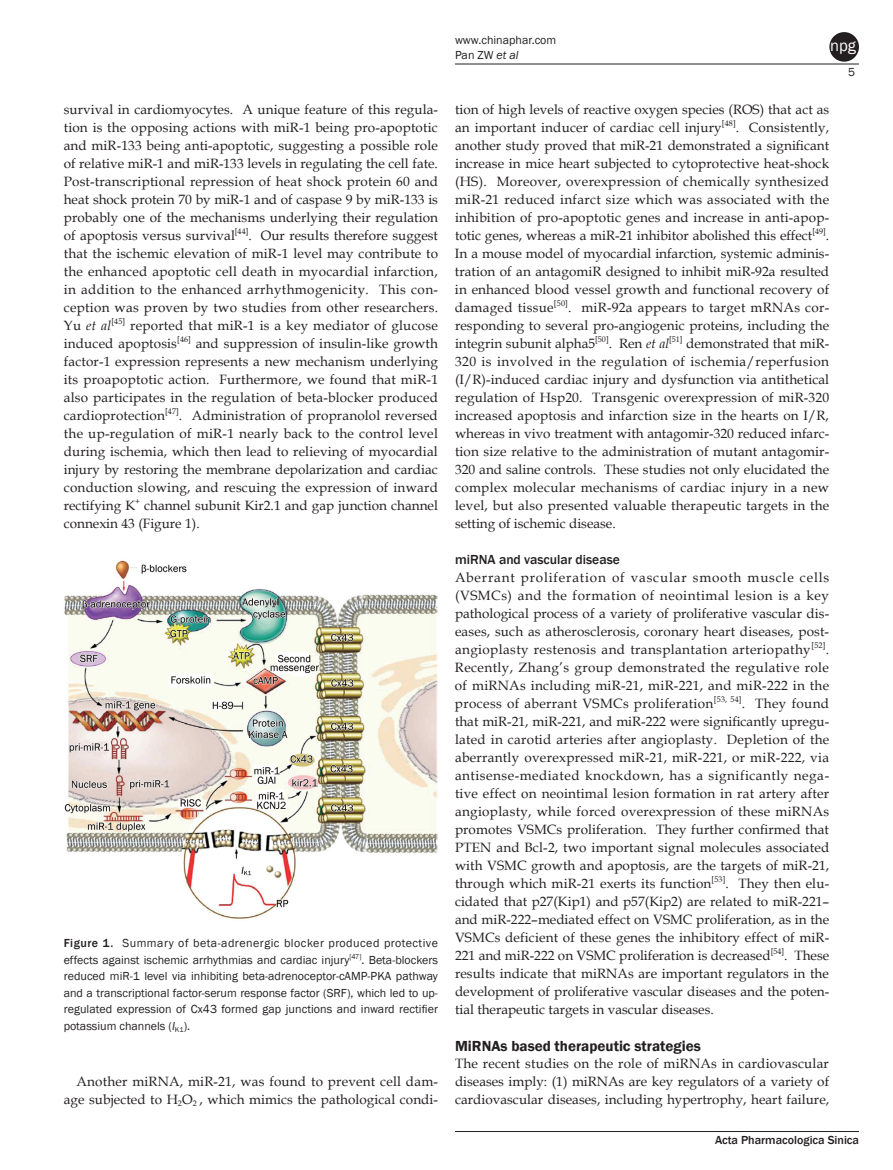
<style>
.page{position:relative;width:893px;height:1170px;background:#fff}
.page>*{position:absolute;margin:0;border:0;box-sizing:border-box;transform-origin:0 0}
.t1{font:16.5px "Franklin Gothic";color:#fff}
.t2{font:600 15px "Franklin Gothic";color:#231f20}
.t3{font:13.5px/18px "Book Antiqua";color:#231f20;text-align:justify}
.t4{font:500 13.5px "Franklin Gothic";color:#231f20}
.t5{font:12px/16.5px "Franklin Gothic";color:#231f20}
.t6{font:500 12px "Franklin Gothic";color:#231f20}
.s1{font-style:italic}
.s2{font-weight:500}
</style>
<div class="page">
<hr style="left:455px;top:64px;width:404px;height:1px;background:#231f20">
<hr style="left:455px;top:1131px;width:404px;height:1px;background:#231f20">
<div style="left:829px;top:32px;width:30px;height:30px;background:#231f20;border-radius:50%"></div>
<img style="left:64px;top:560px;width:374px;height:360px">
<p class="t3" style="left:64px;top:100px;width:376px">survival in cardiomyocytes. A unique feature of this regula&shy;tion is the opposing actions with miR-1 being pro-apoptotic and miR-133 being anti-apoptotic, suggesting a possible role of relative miR-1 and miR-133 levels in regulating the cell fate.<br>Post-transcriptional repression of heat shock protein 60 and heat shock protein 70 by miR-1 and of caspase 9 by miR-133 is probably one of the mechanisms underlying their regulation of apoptosis versus survival<sup>[44]</sup>. Our results therefore suggest that the ischemic elevation of miR-1 level may contribute to the enhanced apoptotic cell death in myocardial infarction, in addition to the enhanced arrhythmogenicity. This con&shy;ception was proven by two studies from other researchers.<br>Yu <span class="s1">et al</span><sup>[45]</sup> reported that miR-1 is a key mediator of glucose induced apoptosis<sup>[46]</sup> and suppression of insulin-like growth factor-1 expression represents a new mechanism underlying its proapoptotic action. Furthermore, we found that miR-1 also participates in the regulation of beta-blocker produced cardioprotection<sup>[47]</sup>. Administration of propranolol reversed the up-regulation of miR-1 nearly back to the control level during ischemia, which then lead to relieving of myocardial injury by restoring the membrane depolarization and cardiac conduction slowing, and rescuing the expression of inward rectifying K<sup>+</sup> channel subunit Kir2.1 and gap junction channel connexin 43 (Figure 1).</p>
<p class="t5" style="left:64px;top:935px;width:376px;text-align:justify"><span class="s2">Figure 1.</span> Summary of beta-adrenergic blocker produced protective effects against ischemic arrhythmias and cardiac injury<sup>[47]</sup>. Beta-blockers reduced miR-1 level via inhibiting beta-adrenoceptor-cAMP-PKA pathway and a transcriptional factor-serum response factor (SRF), which led to up&shy;regulated expression of Cx43 formed gap junctions and inward rectifier potassium channels (<span class="s1">I</span><sub>K1</sub>).</p>
<p class="t3" style="left:64px;top:1072px;width:376px;text-align:right">Another miRNA, miR-21, was found to prevent cell dam&shy;age subjected to H<sub>2</sub>O<sub>2</sub> , which mimics the pathological condi-</p>
<p class="t5" style="left:455px;top:32px;width:103px;line-height:15px">www.chinaphar.com<br>Pan ZW <span class="s1">et al</span></p>
<p class="t1" style="left:830px;top:35px;width:27px">npg</p>
<p class="t5" style="left:848px;top:64px;width:9px">5</p>
<p class="t3" style="left:455px;top:100px;width:376px">tion of high levels of reactive oxygen species (ROS) that act as an important inducer of cardiac cell injury<sup>[48]</sup>. Consistently, another study proved that miR-21 demonstrated a significant increase in mice heart subjected to cytoprotective heat-shock (HS). Moreover, overexpression of chemically synthesized miR-21 reduced infarct size which was associated with the inhibition of pro-apoptotic genes and increase in anti-apop&shy;totic genes, whereas a miR-21 inhibitor abolished this effect<sup>[49]</sup>.<br>In a mouse model of myocardial infarction, systemic adminis&shy;tration of an antagomiR designed to inhibit miR-92a resulted in enhanced blood vessel growth and functional recovery of damaged tissue<sup>[50]</sup>. miR-92a appears to target mRNAs cor&shy;responding to several pro-angiogenic proteins, including the integrin subunit alpha5<sup>[50]</sup>. Ren <span class="s1">et al</span><sup>[51]</sup> demonstrated that miR-320 is involved in the regulation of ischemia/reperfusion (I/R)-induced cardiac injury and dysfunction via antithetical regulation of Hsp20. Transgenic overexpression of miR-320 increased apoptosis and infarction size in the hearts on I/R, whereas in vivo treatment with antagomir-320 reduced infarc&shy;tion size relative to the administration of mutant antagomir-320 and saline controls. These studies not only elucidated the complex molecular mechanisms of cardiac injury in a new level, but also presented valuable therapeutic targets in the setting of ischemic disease.</p>
<p class="t4" style="left:455px;top:550px;width:166px">miRNA and vascular disease</p>
<p class="t3" style="left:455px;top:568px;width:376px">Aberrant proliferation of vascular smooth muscle cells (VSMCs) and the formation of neointimal lesion is a key pathological process of a variety of proliferative vascular dis&shy;eases, such as atherosclerosis, coronary heart diseases, post&shy;angioplasty restenosis and transplantation arteriopathy<sup>[52]</sup>.<br>Recently, Zhang’s group demonstrated the regulative role of miRNAs including miR-21, miR-221, and miR-222 in the process of aberrant VSMCs proliferation<sup>[53,</sup> <sup>54]</sup>. They found that miR-21, miR-221, and miR-222 were significantly upregu&shy;lated in carotid arteries after angioplasty. Depletion of the aberrantly overexpressed miR-21, miR-221, or miR-222, via antisense-mediated knockdown, has a significantly nega&shy;tive effect on neointimal lesion formation in rat artery after angioplasty, while forced overexpression of these miRNAs promotes VSMCs proliferation. They further confirmed that PTEN and Bcl-2, two important signal molecules associated with VSMC growth and apoptosis, are the targets of miR-21, through which miR-21 exerts its function<sup>[53]</sup>. They then elu&shy;cidated that p27(Kip1) and p57(Kip2) are related to miR-221– and miR-222–mediated effect on VSMC proliferation, as in the VSMCs deficient of these genes the inhibitory effect of miR-221 and miR-222 on VSMC proliferation is decreased<sup>[54]</sup>. These results indicate that miRNAs are important regulators in the development of proliferative vascular diseases and the poten&shy;tial therapeutic targets in vascular diseases.</p>
<p class="t2" style="left:455px;top:1036px;width:247px">MiRNAs based therapeutic strategies</p>
<p class="t3" style="left:455px;top:1054px;width:376px">The recent studies on the role of miRNAs in cardiovascular diseases imply: (1) miRNAs are key regulators of a variety of cardiovascular diseases, including hypertrophy, heart failure,</p>
<p class="t6" style="left:715px;top:1132px;width:145px">Acta Pharmacologica Sinica</p>
</div>
